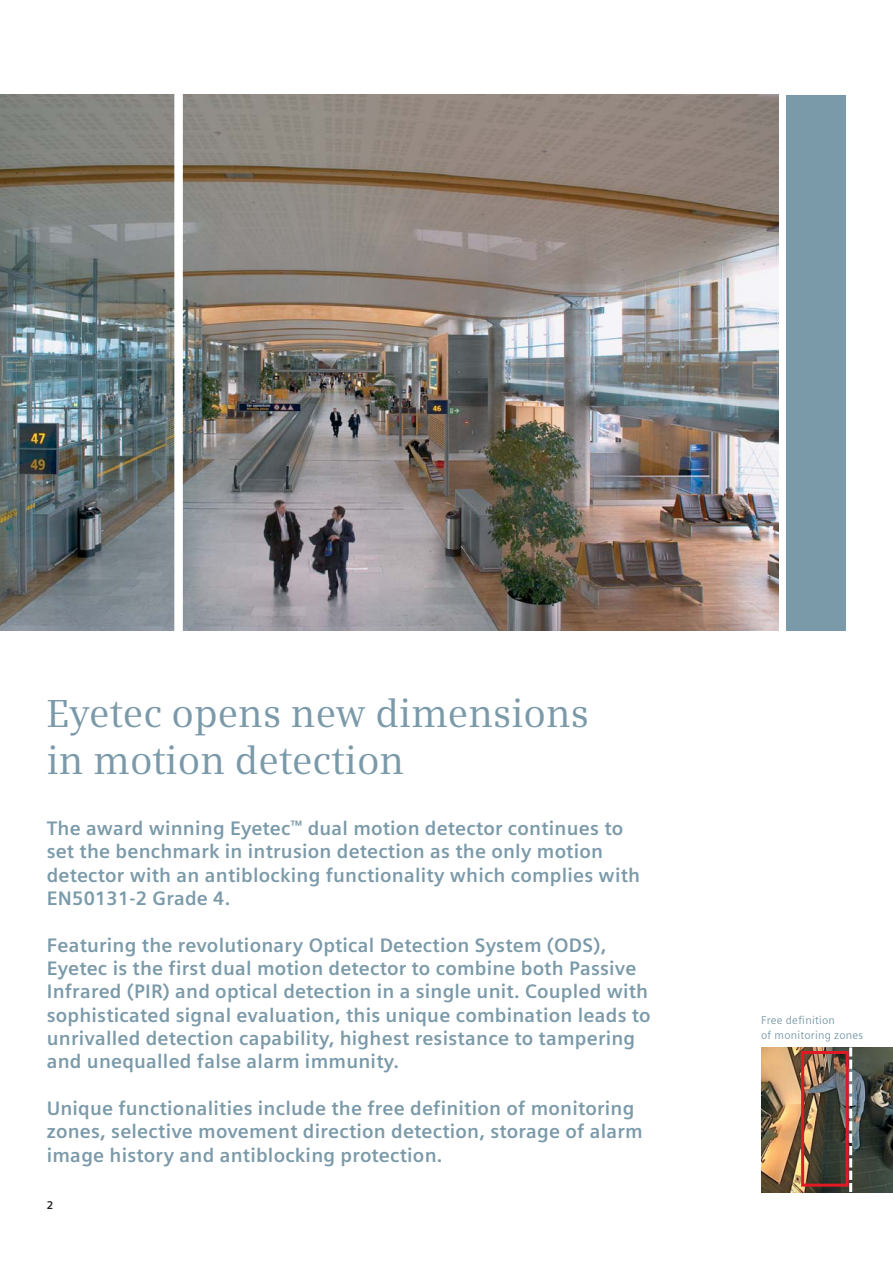
<style>
.page{position:relative;width:893px;height:1263px;background:#fff}
.page>*{position:absolute;margin:0;border:0;box-sizing:border-box;transform-origin:0 0}
.t1{font:39px/46.8px "Siemens Serif";color:#7b9aa9}
.t2{font:700 19.5px/23.4px "Siemens Sans";letter-spacing:.01em;color:#7b9aa9}
.t3{font:11.25px/14.9px "Siemens Sans";letter-spacing:.025em;color:#7b9aa9}
.t4{font:700 11.25px "Siemens Sans";color:#231f20}
</style>
<div class="page">
<img style="left:0;top:95px;width:778px;height:536px">
<div style="left:787px;top:95px;width:59px;height:536px;background:#7b9aa9"></div>
<div style="left:174px;top:86px;width:9px;height:562px;background:#fff"></div>
<img style="left:761px;top:1047px;width:131px;height:145px">
<div style="left:801px;top:1051px;width:48px;height:135px;border:3px solid #e01a22"></div>
<svg style="left:849px;top:1047px;width:3px;height:145px"></svg>
<h1 class="t1" style="left:47px;top:694px;width:544px">Eyetec opens new dimensions in motion detection</h1>
<p class="t2" style="left:47px;top:818px;width:595px">The award winning Eyetec<sup>™</sup> dual motion detector continues to set the benchmark in intrusion detection as the only motion detector with an antiblocking functionality which complies with EN50131-2 Grade 4.</p>
<p class="t2" style="left:47px;top:935px;width:605px">Featuring the revolutionary Optical Detection System (ODS), Eyetec is the first dual motion detector to combine both Passive Infrared (PIR) and optical detection in a single unit. Coupled with sophisticated signal evaluation, this unique combination leads to unrivalled detection capability, highest resistance to tampering and unequalled false alarm immunity.</p>
<p class="t2" style="left:47px;top:1098px;width:597px">Unique functionalities include the free definition of monitoring zones, selective movement direction detection, storage of alarm image history and antiblocking protection.</p>
<p class="t4" style="left:47px;top:1201px;width:8px">2</p>
<p class="t3" style="left:761px;top:1014px;width:104px">Free definition<br>of monitoring zones</p>
</div>
